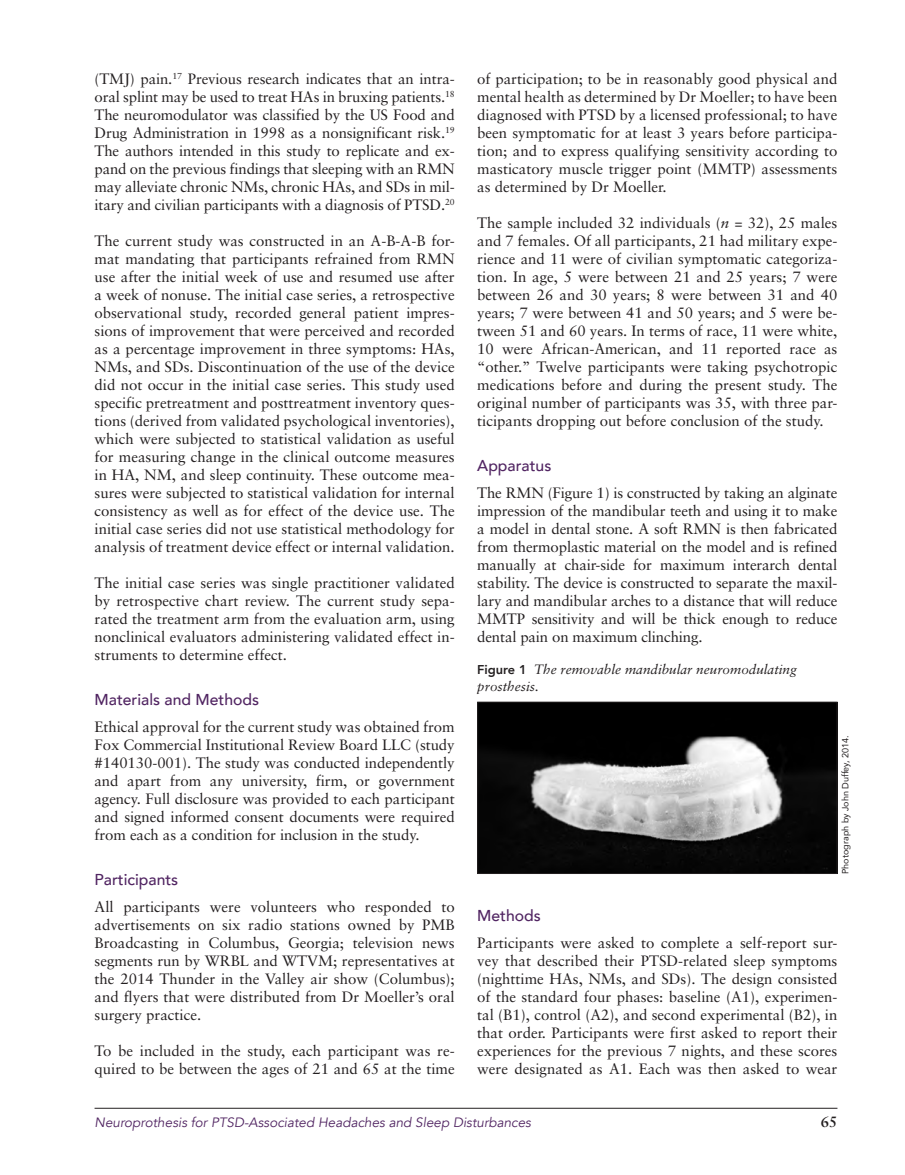
<style>
.page{position:relative;width:905px;height:1175px;background:#fff}
.page>*{position:absolute;margin:0;border:0;box-sizing:border-box;transform-origin:0 0}
.t1{font:500 15.75px "Avenir";color:#512562}
.t2{font:15px/18px "Sabon";color:#231f20;text-align:justify}
.t3{font:700 15px "Sabon";color:#231f20}
.t4{font:italic 13.5px "Avenir";color:#512562}
.t5{font:italic 13.5px/16.5px "Sabon";color:#231f20}
.t6{font:9px "Avenir";color:#231f20}
.s1{font-style:italic}
.s2{font-family:"Avenir";font-weight:800;font-style:normal;font-size:12.75px}
</style>
<div class="page">
<hr style="left:94px;top:1107px;width:743px;height:1px;background:#231f20">
<img style="left:479px;top:703px;width:356px;height:169px">
<div style="left:477px;top:701px;width:360px;height:173px;border:1px solid #231f20"></div>
<p class="t2" style="left:94px;top:69px;width:362px">(TMJ) pain.<sup>17</sup> Previous research indicates that an intra&shy;oral splint may be used to treat HAs in bruxing patients.<sup>18<br></sup>The neuromodulator was classified by the US Food and Drug Administration in 1998 as a nonsignificant risk.<sup>19<br></sup>The authors intended in this study to replicate and ex&shy;pand on the previous findings that sleeping with an RMN may alleviate chronic NMs, chronic HAs, and SDs in mil&shy;itary and civilian participants with a diagnosis of PTSD.<sup>20</sup></p>
<p class="t2" style="left:94px;top:231px;width:362px">The current study was constructed in an A-B-A-B for&shy;mat mandating that participants refrained from RMN use after the initial week of use and resumed use after a week of nonuse. The initial case series, a retrospective observational study, recorded general patient impres&shy;sions of improvement that were perceived and recorded as a percentage improvement in three symptoms: HAs, NMs, and SDs. Discontinuation of the use of the device did not occur in the initial case series. This study used specific pretreatment and posttreatment inventory ques&shy;tions (derived from validated psychological inventories), which were subjected to statistical validation as useful for measuring change in the clinical outcome measures in HA, NM, and sleep continuity. These outcome mea&shy;sures were subjected to statistical validation for internal consistency as well as for effect of the device use. The initial case series did not use statistical methodology for analysis of treatment device effect or internal validation.</p>
<p class="t2" style="left:94px;top:573px;width:362px">The initial case series was single practitioner validated by retrospective chart review. The current study sepa&shy;rated the treatment arm from the evaluation arm, using nonclinical evaluators administering validated effect in&shy;struments to determine effect.</p>
<p class="t1" style="left:94px;top:689px;width:166px">Materials and Methods</p>
<p class="t2" style="left:94px;top:717px;width:362px">Ethical approval for the current study was obtained from Fox Commercial Institutional Review Board LLC (study #140130-001). The study was conducted independently and apart from any university, firm, or government agency. Full disclosure was provided to each participant and signed informed consent documents were required from each as a condition for inclusion in the study.</p>
<p class="t1" style="left:94px;top:869px;width:85px">Participants</p>
<p class="t2" style="left:94px;top:897px;width:362px">All participants were volunteers who responded to advertisements on six radio stations owned by PMB Broadcasting in Columbus, Georgia; television news segments run by WRBL and WTVM; representatives at the 2014 Thunder in the Valley air show (Columbus); and flyers that were distributed from Dr Moeller’s oral surgery practice.</p>
<p class="t2" style="left:94px;top:1041px;width:362px">To be included in the study, each participant was re&shy;quired to be between the ages of 21 and 65 at the time</p>
<p class="t2" style="left:477px;top:69px;width:362px">of participation; to be in reasonably good physical and mental health as determined by Dr Moeller; to have been diagnosed with PTSD by a licensed professional; to have been symptomatic for at least 3 years before participa&shy;tion; and to express qualifying sensitivity according to masticatory muscle trigger point (MMTP) assessments as determined by Dr Moeller.</p>
<p class="t2" style="left:477px;top:213px;width:362px">The sample included 32 individuals (<span class="s1">n</span> = 32), 25 males and 7 females. Of all participants, 21 had military expe&shy;rience and 11 were of civilian symptomatic categoriza&shy;tion. In age, 5 were between 21 and 25 years; 7 were between 26 and 30 years; 8 were between 31 and 40 years; 7 were between 41 and 50 years; and 5 were be&shy;tween 51 and 60 years. In terms of race, 11 were white, 10 were African-American, and 11 reported race as “other.” Twelve participants were taking psychotropic medications before and during the present study. The original number of participants was 35, with three par&shy;ticipants dropping out before conclusion of the study.</p>
<p class="t1" style="left:477px;top:455px;width:76px">Apparatus</p>
<p class="t2" style="left:477px;top:483px;width:362px">The RMN (Figure 1) is constructed by taking an alginate impression of the mandibular teeth and using it to make a model in dental stone. A soft RMN is then fabricated from thermoplastic material on the model and is refined manually at chair-side for maximum interarch dental stability. The device is constructed to separate the maxil&shy;lary and mandibular arches to a distance that will reduce MMTP sensitivity and will be thick enough to reduce dental pain on maximum clinching.</p>
<p class="t5" style="left:477px;top:661px;width:321px"><span class="s2">Figure 1</span> The removable mandibular neuromodulating prosthesis.</p>
<p class="t6" style="left:839px;top:874px;width:140px;rotate:-90deg">Photograph by John Duffey, 2014.</p>
<p class="t1" style="left:477px;top:905px;width:65px">Methods</p>
<p class="t2" style="left:477px;top:933px;width:362px">Participants were asked to complete a self-report sur&shy;vey that described their PTSD-related sleep symptoms (nighttime HAs, NMs, and SDs). The design consisted of the standard four phases: baseline (A1), experimen&shy;tal (B1), control (A2), and second experimental (B2), in that order. Participants were first asked to report their experiences for the previous 7 nights, and these scores were designated as A1. Each was then asked to wear</p>
<p class="t4" style="left:94px;top:1113px;width:438px">Neuroprothesis for PTSD-Associated Headaches and Sleep Disturbances</p>
<p class="t3" style="left:820px;top:1112px;width:18px">65</p>
</div>
